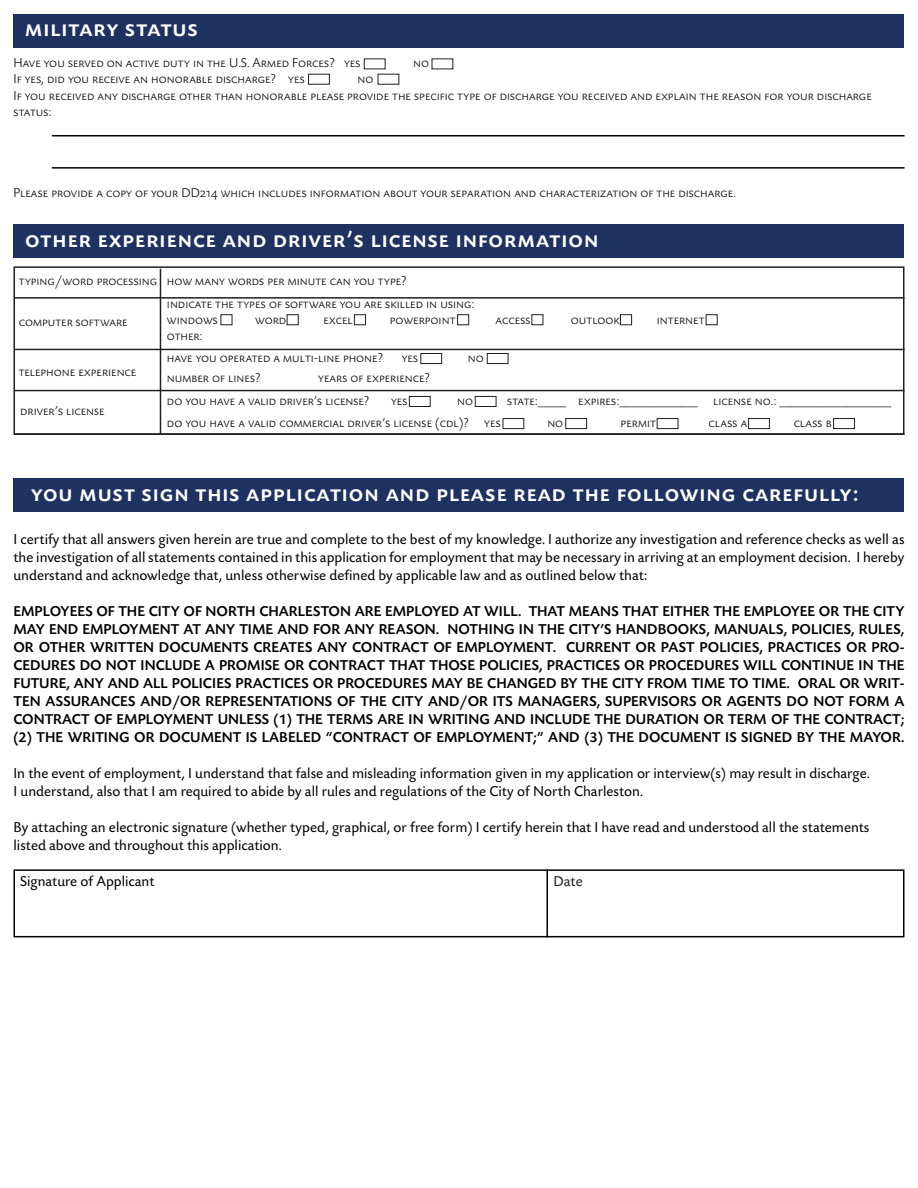
<style>
.page{position:relative;width:918px;height:1188px;background:#fff}
.page>*{position:absolute;margin:0;border:0;box-sizing:border-box;transform-origin:0 0}
.t1{font:24px "Today Sans BEFOP Medium SC";letter-spacing:.04em;color:#fff}
.t2{font:15px/18px "Today Sans BEFOP";color:#000;text-align:justify}
.t3{font:500 15px/18px "Today Sans BEFOP";color:#000;text-align:justify}
.t4{font:15px "Today Sans BEFOP";color:#231f20}
.t5{font:13.5px/16.2px "Today Sans BEFOP Light SC";color:#000}
</style>
<div class="page">
<div style="left:14px;top:266px;width:890px;height:169px;border:2px solid #231f20"></div>
<div style="left:14px;top:14px;width:890px;height:33px;background:#1e3160"></div>
<div style="left:308px;top:74px;width:22px;height:11px;border:1px solid #231f20"></div>
<hr style="left:52px;top:135px;width:852px;height:1px;background:#000">
<hr style="left:52px;top:167px;width:852px;height:2px;background:#000">
<div style="left:14px;top:224px;width:890px;height:34px;background:#1e3160"></div>
<hr style="left:14px;top:297px;width:891px;height:2px;background:#231f20">
<hr style="left:160px;top:269px;width:1px;height:166px;background:#231f20">
<hr style="left:14px;top:349px;width:891px;height:1px;background:#231f20">
<div style="left:221px;top:314px;width:11px;height:11px;border:1px solid #231f20"></div>
<div style="left:420px;top:353px;width:22px;height:11px;border:1px solid #231f20"></div>
<hr style="left:14px;top:390px;width:891px;height:1px;background:#231f20">
<hr style="left:14px;top:433px;width:891px;height:2px;background:#231f20">
<div style="left:287px;top:314px;width:12px;height:11px;border:1px solid #231f20"></div>
<div style="left:354px;top:314px;width:12px;height:11px;border:1px solid #231f20"></div>
<div style="left:457px;top:314px;width:12px;height:11px;border:1px solid #231f20"></div>
<div style="left:531px;top:314px;width:12px;height:11px;border:1px solid #231f20"></div>
<div style="left:620px;top:314px;width:12px;height:11px;border:1px solid #231f20"></div>
<div style="left:706px;top:314px;width:12px;height:11px;border:1px solid #231f20"></div>
<div style="left:487px;top:353px;width:21px;height:11px;border:1px solid #231f20"></div>
<div style="left:409px;top:396px;width:22px;height:11px;border:1px solid #231f20"></div>
<div style="left:475px;top:396px;width:21px;height:11px;border:1px solid #231f20"></div>
<div style="left:503px;top:418px;width:21px;height:11px;border:1px solid #231f20"></div>
<div style="left:565px;top:418px;width:22px;height:11px;border:1px solid #231f20"></div>
<div style="left:657px;top:418px;width:21px;height:11px;border:1px solid #231f20"></div>
<div style="left:833px;top:418px;width:22px;height:11px;border:1px solid #231f20"></div>
<div style="left:748px;top:418px;width:22px;height:11px;border:1px solid #231f20"></div>
<div style="left:14px;top:478px;width:890px;height:34px;background:#1e3160"></div>
<div style="left:14px;top:869px;width:890px;height:68px;border:2px solid #000"></div>
<hr style="left:546px;top:869px;width:2px;height:68px;background:#000">
<p class="t1" style="left:25px;top:16px;width:174px">military status</p>
<p class="t5" style="left:14px;top:55px;width:349px">Have you served on active duty in the U.S. Armed Forces? yes</p>
<p class="t5" style="left:413px;top:55px;width:17px">no</p>
<p class="t5" style="left:14px;top:72px;width:293px">If yes, did you receive an honorable discharge? yes</p>
<p class="t5" style="left:358px;top:72px;width:17px">no</p>
<p class="t5" style="left:14px;top:88px;width:860px">If you received any discharge other than honorable please provide the specific type of discharge you received and explain the reason for your discharge status:</p>
<p class="t5" style="left:14px;top:185px;width:724px">Please provide a copy of your DD214 which includes information about your separation and characterization of the discharge.</p>
<p class="t1" style="left:25px;top:226px;width:575px">other experience and driver’s license information</p>
<p class="t5" style="left:19px;top:273px;width:140px">typing/word processing</p>
<p class="t5" style="left:19px;top:314px;width:110px">computer software</p>
<p class="t5" style="left:167px;top:273px;width:241px">how many words per minute can you type?</p>
<p class="t5" style="left:167px;top:296px;width:309px">indicate the types of software you are skilled in using:</p>
<p class="t5" style="left:167px;top:312px;width:53px">windows</p>
<p class="t5" style="left:255px;top:312px;width:33px">word</p>
<p class="t5" style="left:323px;top:312px;width:31px">excel</p>
<p class="t5" style="left:390px;top:312px;width:67px">powerpoint</p>
<p class="t5" style="left:496px;top:312px;width:37px">access</p>
<p class="t5" style="left:571px;top:312px;width:50px">outlook</p>
<p class="t5" style="left:657px;top:312px;width:49px">internet</p>
<p class="t5" style="left:167px;top:328px;width:37px">other:</p>
<p class="t5" style="left:19px;top:364px;width:119px">telephone experience</p>
<p class="t5" style="left:20px;top:403px;width:86px">driver’s license</p>
<p class="t5" style="left:167px;top:350px;width:218px">have you operated a multi-line phone?</p>
<p class="t5" style="left:402px;top:350px;width:18px">yes</p>
<p class="t5" style="left:468px;top:350px;width:17px">no</p>
<p class="t5" style="left:167px;top:370px;width:95px">number of lines?</p>
<p class="t5" style="left:318px;top:370px;width:113px">years of experience?</p>
<p class="t5" style="left:167px;top:394px;width:204px">do you have a valid driver’s license?</p>
<p class="t5" style="left:391px;top:394px;width:18px">yes</p>
<p class="t5" style="left:457px;top:394px;width:17px">no</p>
<p class="t5" style="left:507px;top:394px;width:386px">state:_____ expires:______________ license no.: ____________________</p>
<p class="t5" style="left:167px;top:415px;width:336px">do you have a valid commercial driver’s license (cdl)? yes</p>
<p class="t5" style="left:547px;top:415px;width:17px">no</p>
<p class="t5" style="left:621px;top:415px;width:37px">permit</p>
<p class="t5" style="left:709px;top:415px;width:40px">class a</p>
<p class="t5" style="left:794px;top:415px;width:40px">class b</p>
<p class="t1" style="left:31px;top:481px;width:829px">you must sign this application and please read the following carefully:</p>
<p class="t2" style="left:14px;top:531px;width:893px">I certify that all answers given herein are true and complete to the best of my knowledge. I authorize any investigation and reference checks as well as the investigation of all statements contained in this application for employment that may be necessary in arriving at an employment decision. I hereby understand and acknowledge that, unless otherwise defined by applicable law and as outlined below that:</p>
<p class="t3" style="left:14px;top:603px;width:893px">EMPLOYEES OF THE CITY OF NORTH CHARLESTON ARE EMPLOYED AT WILL. THAT MEANS THAT EITHER THE EMPLOYEE OR THE CITY MAY END EMPLOYMENT AT ANY TIME AND FOR ANY REASON. NOTHING IN THE CITY’S HANDBOOKS, MANUALS, POLICIES, RULES, OR OTHER WRITTEN DOCUMENTS CREATES ANY CONTRACT OF EMPLOYMENT. CURRENT OR PAST POLICIES, PRACTICES OR PRO-CEDURES DO NOT INCLUDE A PROMISE OR CONTRACT THAT THOSE POLICIES, PRACTICES OR PROCEDURES WILL CONTINUE IN THE FUTURE, ANY AND ALL POLICIES PRACTICES OR PROCEDURES MAY BE CHANGED BY THE CITY FROM TIME TO TIME. ORAL OR WRIT-TEN ASSURANCES AND/OR REPRESENTATIONS OF THE CITY AND/OR ITS MANAGERS, SUPERVISORS OR AGENTS DO NOT FORM A CONTRACT OF EMPLOYMENT UNLESS (1) THE TERMS ARE IN WRITING AND INCLUDE THE DURATION OR TERM OF THE CONTRACT; (2) THE WRITING OR DOCUMENT IS LABELED “CONTRACT OF EMPLOYMENT;” AND (3) THE DOCUMENT IS SIGNED BY THE MAYOR.</p>
<p class="t2" style="left:14px;top:765px;width:858px">In the event of employment, I understand that false and misleading information given in my application or interview(s) may result in discharge.</p>
<p class="t2" style="left:14px;top:783px;width:631px">I understand, also that I am required to abide by all rules and regulations of the City of North Charleston.</p>
<p class="t2" style="left:14px;top:819px;width:857px">By attaching an electronic signature (whether typed, graphical, or free form) I certify herein that I have read and understood all the statements listed above and throughout this application.</p>
<p class="t2" style="left:20px;top:873px;width:136px">Signature of Applicant</p>
<p class="t4" style="left:553px;top:873px;width:31px">Date</p>
</div>
